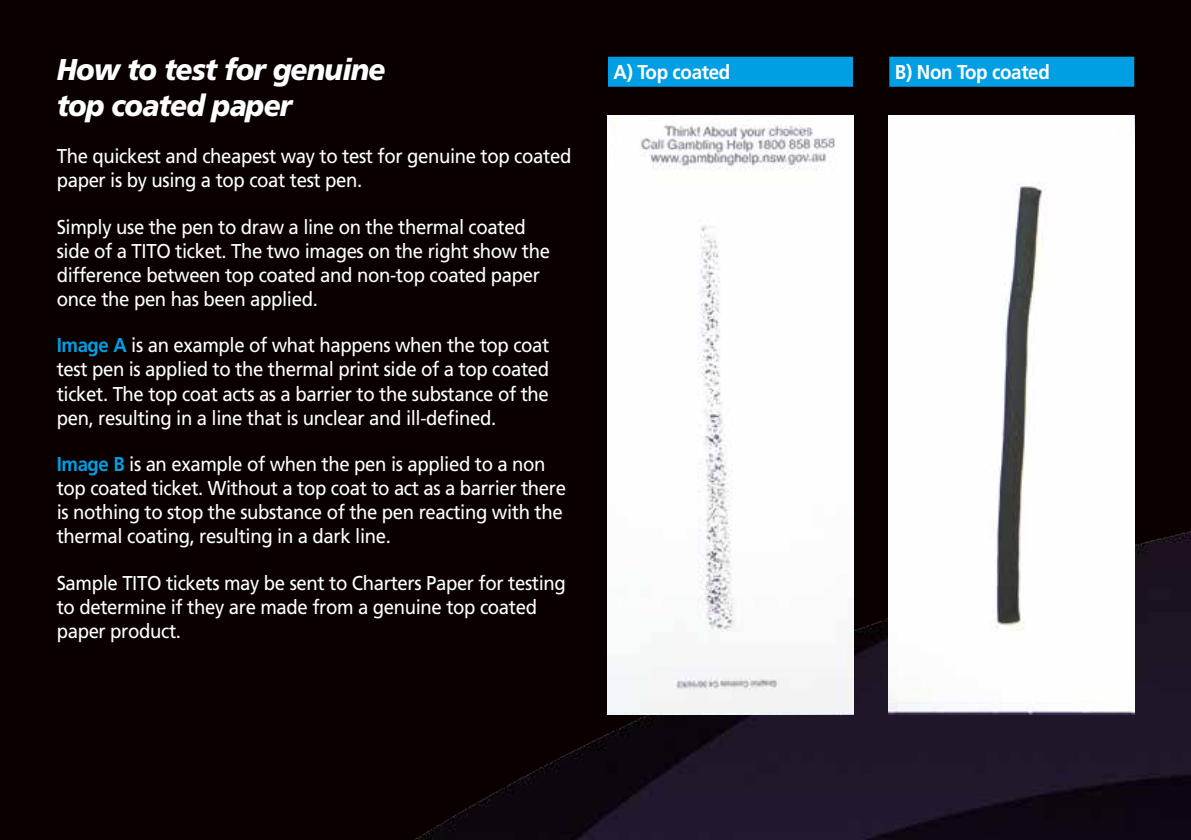
<style>
.page{position:relative;width:1191px;height:840px;background:#fff}
.page>*{position:absolute;margin:0;border:0;box-sizing:border-box;transform-origin:0 0}
.t1{font:italic 900 30px/36px "Frutiger";letter-spacing:-.03em;color:#fff;scale:.93 1}
.t2{font:20px/24px "Frutiger";letter-spacing:-.02em;color:#fff;scale:.93 1}
.t3{font:700 20px "Frutiger";letter-spacing:-.02em;color:#fff;scale:.94 1}
.s1{font-weight:700;color:#009fe3}
</style>
<div class="page">
<div style="left:0;top:0;width:1191px;height:839px;background:#0a0000"></div>
<img style="left:416px;top:437px;width:775px;height:402px">
<img style="left:608px;top:115px;width:245px;height:599px">
<img style="left:888px;top:115px;width:246px;height:599px">
<div style="left:608px;top:57px;width:245px;height:30px;background:#009fe3"></div>
<div style="left:889px;top:57px;width:245px;height:30px;background:#009fe3"></div>
<h1 class="t1" style="left:57px;top:51px;width:355px">How to test for genuine top coated paper</h1>
<p class="t2" style="left:57px;top:144px;width:555px">The quickest and cheapest way to test for genuine top coated paper is by using a top coat test pen.</p>
<p class="t2" style="left:57px;top:214px;width:532px">Simply use the pen to draw a line on the thermal coated side of a TITO ticket. The two images on the right show the difference between top coated and non-top coated paper once the pen has been applied.</p>
<p class="t2" style="left:57px;top:333px;width:531px;text-align:justify"><span class="s1">Image A</span> is an example of what happens when the top coat test pen is applied to the thermal print side of a top coated ticket. The top coat acts as a barrier to the substance of the pen, resulting in a line that is unclear and ill-defined.</p>
<p class="t2" style="left:57px;top:452px;width:549px"><span class="s1">Image B</span> is an example of when the pen is applied to a non top coated ticket. Without a top coat to act as a barrier there is nothing to stop the substance of the pen reacting with the thermal coating, resulting in a dark line.</p>
<p class="t2" style="left:57px;top:570px;width:549px">Sample TITO tickets may be sent to Charters Paper for testing to determine if they are made from a genuine top coated paper product.</p>
<p class="t3" style="left:613px;top:61px;width:126px">A) Top coated</p>
<p class="t3" style="left:895px;top:61px;width:166px">B) Non Top coated</p>
</div>
